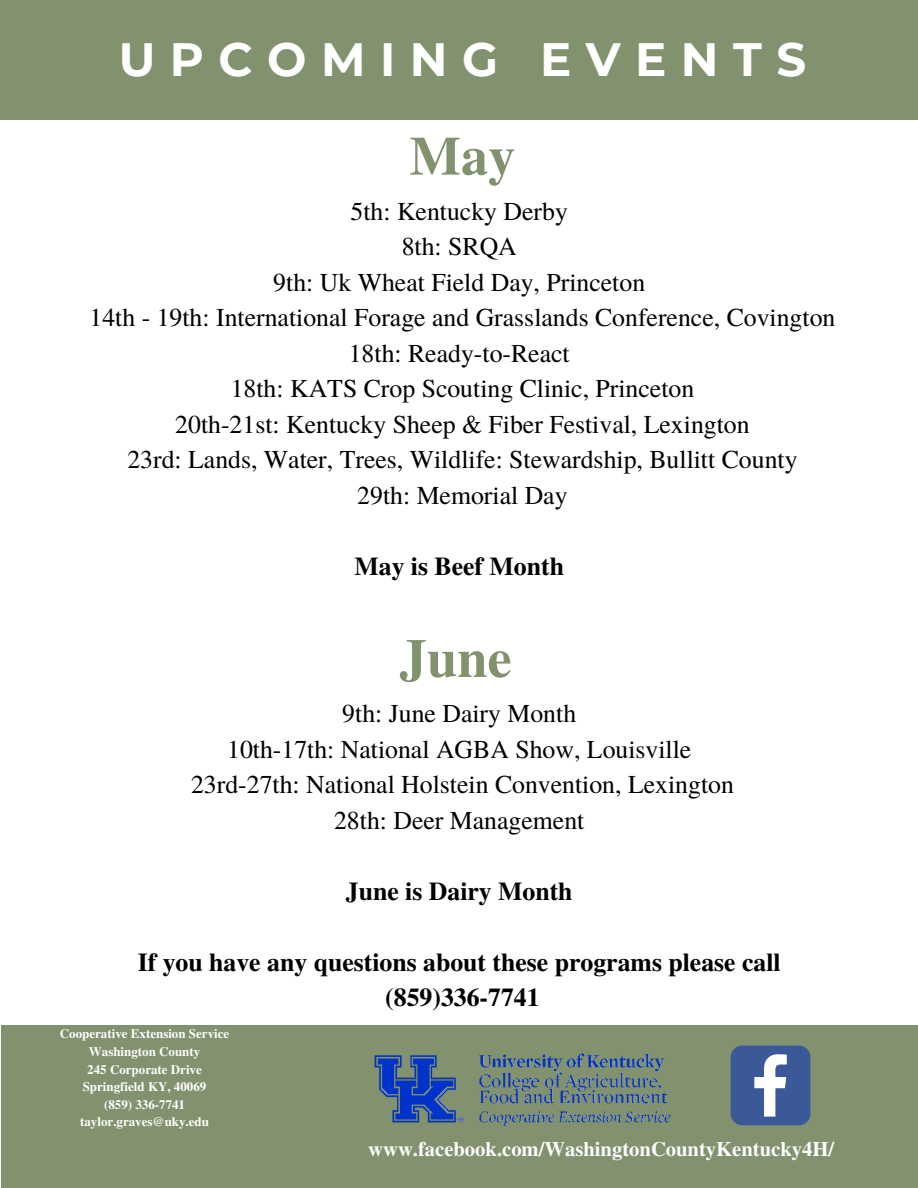
<style>
.page{position:relative;width:918px;height:1188px;background:#fff}
.page>*{position:absolute;margin:0;border:0;box-sizing:border-box;transform-origin:0 0}
.t1{font:700 54.45px "Te X Gyre Termes";color:#82926e}
.t2{font:700 46.65px "Montserrat";letter-spacing:.31em;color:#fff}
.t3{font:25.8px/35.5px "Te X Gyre Termes";color:#000;text-align:center}
.t4{font:700 25.8px/35.5px "Te X Gyre Termes";color:#000;text-align:center}
.t5{font:700 20.55px "Te X Gyre Termes";color:#fefefe}
.t6{font:700 13.05px/17.7px "Te X Gyre Termes";color:#fefefe;text-align:center}
</style>
<div class="page">
<div style="left:0;top:0;width:918px;height:119px;background:#82926e"></div>
<div style="left:1px;top:1025px;width:917px;height:163px;background:#82926e"></div>
<img style="left:375px;top:1053px;width:296px;height:72px">
<svg style="left:731px;top:1045px;width:80px;height:80px;background:#5c74a7"></svg>
<h2 class="t2" style="left:119px;top:31px;width:689px">UPCOMING EVENTS</h2>
<h1 class="t1" style="left:410px;top:114px;width:107px">May</h1>
<p class="t3" style="left:90px;top:192px;width:747px">5th: Kentucky Derby<br>8th: SRQA<br>9th: Uk Wheat Field Day, Princeton<br>14th - 19th: International Forage and Grasslands Conference, Covington 18th: Ready-to-React<br>18th: KATS Crop Scouting Clinic, Princeton<br>20th-21st: Kentucky Sheep &amp; Fiber Festival, Lexington<br>23rd: Lands, Water, Trees, Wildlife: Stewardship, Bullitt County<br>29th: Memorial Day</p>
<p class="t4" style="left:354px;top:547px;width:211px">May is Beef Month</p>
<h1 class="t1" style="left:400px;top:616px;width:114px">June</h1>
<p class="t3" style="left:191px;top:694px;width:544px">9th: June Dairy Month<br>10th-17th: National AGBA Show, Louisville 23rd-27th: National Holstein Convention, Lexington 28th: Deer Management</p>
<p class="t4" style="left:346px;top:872px;width:228px">June is Dairy Month</p>
<p class="t4" style="left:138px;top:943px;width:645px">If you have any questions about these programs please call (859)336-7741</p>
<p class="t6" style="left:60px;top:1024px;width:171px">Cooperative Extension Service<br>Washington County<br>245 Corporate Drive<br>Springfield KY, 40069<br>(859) 336-7741 taylor.graves@uky.edu</p>
<p class="t5" style="left:368px;top:1133px;width:467px">www.facebook.com/WashingtonCountyKentucky4H/</p>
</div>
